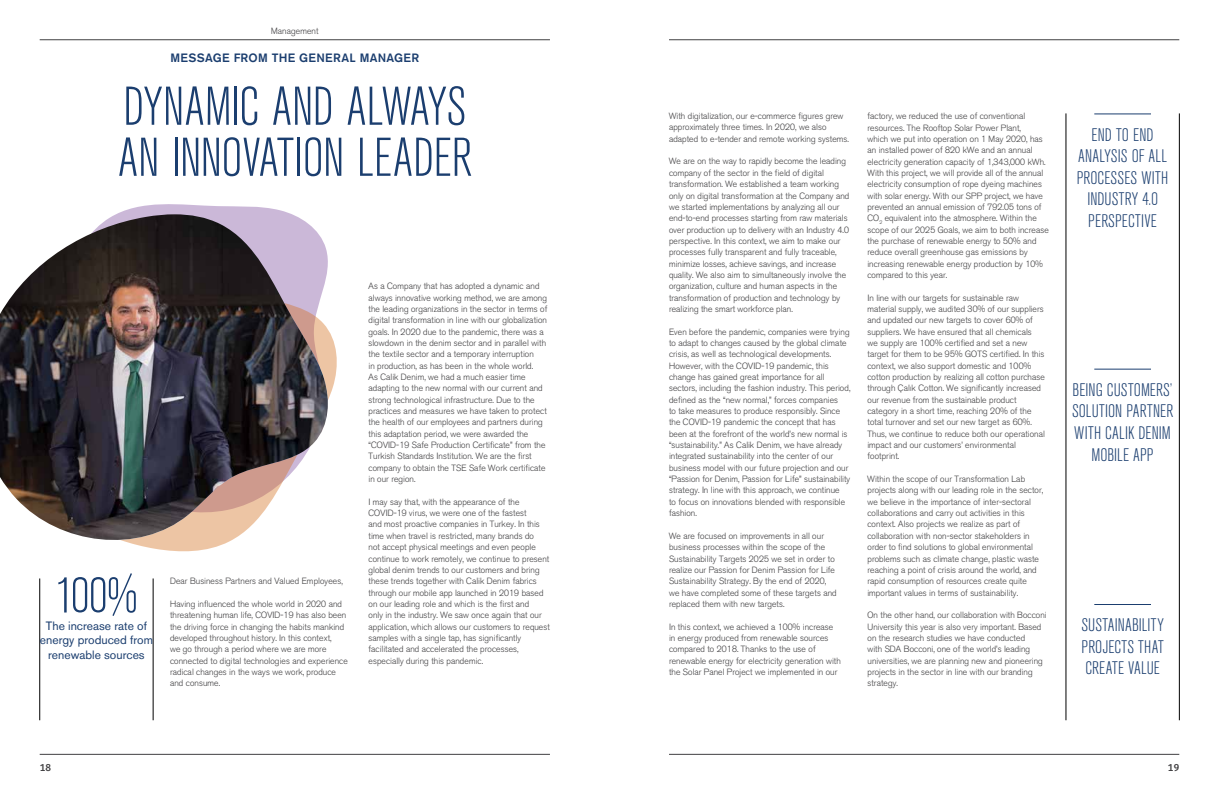
<style>
.page{position:relative;width:1219px;height:794px;background:#fff}
.page>*{position:absolute;margin:0;border:0;box-sizing:border-box;transform-origin:0 0}
.t1{font:300 condensed 54px/51px "Akzidenz Grotesk";letter-spacing:-.015em;color:#1b3e6f}
.t2{font:300 condensed 50px "Akzidenz Grotesk";color:#1b3e6f}
.t3{font:300 condensed 18px/21.6px "Akzidenz Grotesk";letter-spacing:.005em;color:#1b3e6f;text-align:center}
.t4{font:12px/14.4px "Akzidenz Grotesk Std";color:#1b3e6f;text-align:center}
.t5{font:500 12px "Akzidenz Grotesk Std";letter-spacing:.025em;color:#1b3e6f}
.t6{font:500 10px "Fira Sans";color:#414042}
.t7{font:300 9px/11.3px "Akzidenz Grotesk";color:#414042}
</style>
<div class="page">
<hr style="left:40px;top:40px;width:510px;height:1px;background:#414042">
<hr style="left:669px;top:40px;width:510px;height:1px;background:#414042">
<hr style="left:669px;top:754px;width:510px;height:1px;background:#414042">
<hr style="left:40px;top:754px;width:510px;height:1px;background:#414042">
<svg style="left:117px;top:204px;width:174px;height:10px;fill:#cbb8d8"></svg>
<hr style="left:1094px;top:604px;width:57px;height:1px;background:#1b3e6f">
<hr style="left:1094px;top:369px;width:57px;height:1px;background:#1b3e6f">
<hr style="left:1094px;top:113px;width:57px;height:1px;background:#1b3e6f">
<hr style="left:40px;top:578px;width:1px;height:142px;background:#000">
<hr style="left:153px;top:578px;width:1px;height:142px;background:#000">
<svg style="left:121px;top:331px;width:216px;height:221px"></svg>
<img style="left:0;top:214px;width:329px;height:326px">
<hr style="left:1066px;top:113px;width:1px;height:607px;background:#000">
<hr style="left:1179px;top:113px;width:1px;height:607px;background:#000">
<p class="t7" style="left:271px;top:25px;width:49px">Management</p>
<h3 class="t5" style="left:170px;top:51px;width:250px">MESSAGE FROM THE GENERAL MANAGER</h3>
<h1 class="t1" style="left:118px;top:82px;width:355px">DYNAMIC AND ALWAYS<br>AN INNOVATION LEADER</h1>
<h2 class="t2" style="left:56px;top:568px;width:83px">100%</h2>
<h3 class="t4" style="left:40px;top:618px;width:115px">The increase rate of energy produced from renewable sources</h3>
<p class="t7" style="left:170px;top:575px;width:174px">Dear Business Partners and Valued Employees,</p>
<p class="t7" style="left:170px;top:598px;width:179px">Having influenced the whole world in 2020 and threatening human life, COVID-19 has also been the driving force in changing the habits mankind developed throughout history. In this context,<br>we go through a period where we are more connected to digital technologies and experience radical changes in the ways we work, produce and consume.</p>
<p class="t7" style="left:369px;top:280px;width:180px">As a Company that has adopted a dynamic and always innovative working method, we are among the leading organizations in the sector in terms of digital transformation in line with our globalization goals. In 2020 due to the pandemic, there was a slowdown in the denim sector and in parallel with the textile sector and a temporary interruption<br>in production, as has been in the whole world.<br>As Calik Denim, we had a much easier time adapting to the new normal with our current and strong technological infrastructure. Due to the practices and measures we have taken to protect the health of our employees and partners during this adaptation period, we were awarded the “COVID-19 Safe Production Certificate” from the Turkish Standards Institution. We are the first company to obtain the TSE Safe Work certificate in our region.</p>
<p class="t7" style="left:369px;top:496px;width:183px">I may say that, with the appearance of the COVID-19 virus, we were one of the fastest<br>and most proactive companies in Turkey. In this time when travel is restricted, many brands do<br>not accept physical meetings and even people continue to work remotely, we continue to present global denim trends to our customers and bring these trends together with Calik Denim fabrics through our mobile app launched in 2019 based on our leading role and which is the first and<br>only in the industry. We saw once again that our application, which allows our customers to request samples with a single tap, has significantly facilitated and accelerated the processes, especially during this pandemic.</p>
<p class="t6" style="left:40px;top:760px;width:13px">18</p>
<p class="t7" style="left:669px;top:110px;width:182px">With digitalization, our e-commerce figures grew approximately three times. In 2020, we also adapted to e-tender and remote working systems.</p>
<p class="t7" style="left:669px;top:156px;width:182px">We are on the way to rapidly become the leading company of the sector in the field of digital transformation. We established a team working only on digital transformation at the Company and we started implementations by analyzing all our end-to-end processes starting from raw materials over production up to delivery with an Industry 4.0 perspective. In this context, we aim to make our processes fully transparent and fully traceable, minimize losses, achieve savings, and increase quality. We also aim to simultaneously involve the organization, culture and human aspects in the transformation of production and technology by realizing the smart workforce plan.</p>
<p class="t7" style="left:669px;top:326px;width:183px">Even before the pandemic, companies were trying to adapt to changes caused by the global climate crisis, as well as technological developments.<br>However, with the COVID-19 pandemic, this change has gained great importance for all sectors, including the fashion industry. This period, defined as the “new normal,” forces companies<br>to take measures to produce responsibly. Since the COVID-19 pandemic the concept that has been at the forefront of the world’s new normal is “sustainability.” As Calik Denim, we have already integrated sustainability into the center of our business model with our future projection and our “Passion for Denim, Passion for Life” sustainability strategy. In line with this approach, we continue<br>to focus on innovations blended with responsible fashion.</p>
<p class="t7" style="left:669px;top:530px;width:169px">We are focused on improvements in all our business processes within the scope of the Sustainability Targets 2025 we set in order to realize our Passion for Denim Passion for Life Sustainability Strategy. By the end of 2020, we have completed some of these targets and replaced them with new targets.</p>
<p class="t7" style="left:669px;top:621px;width:174px">In this context, we achieved a 100% increase in energy produced from renewable sources compared to 2018. Thanks to the use of renewable energy for electricity generation with the Solar Panel Project we implemented in our</p>
<p class="t7" style="left:867px;top:110px;width:183px">factory, we reduced the use of conventional resources. The Rooftop Solar Power Plant,<br>which we put into operation on 1 May 2020, has an installed power of 820 kWe and an annual electricity generation capacity of 1,343,000 kWh.<br>With this project, we will provide all of the annual electricity consumption of rope dyeing machines with solar energy. With our SPP project, we have prevented an annual emission of 792.05 tons of CO<sub>2</sub> equivalent into the atmosphere. Within the scope of our 2025 Goals, we aim to both increase the purchase of renewable energy to 50% and reduce overall greenhouse gas emissions by increasing renewable energy production by 10% compared to this year.</p>
<p class="t7" style="left:867px;top:292px;width:179px">In line with our targets for sustainable raw material supply, we audited 30% of our suppliers and updated our new targets to cover 60% of suppliers. We have ensured that all chemicals<br>we supply are 100% certified and set a new target for them to be 95% GOTS certified. In this context, we also support domestic and 100% cotton production by realizing all cotton purchase through Çalık Cotton. We significantly increased our revenue from the sustainable product category in a short time, reaching 20% of the total turnover and set our new target as 60%.<br>Thus, we continue to reduce both our operational impact and our customers’ environmental footprint.</p>
<p class="t7" style="left:867px;top:473px;width:177px">Within the scope of our Transformation Lab projects along with our leading role in the sector, we believe in the importance of inter-sectoral collaborations and carry out activities in this context. Also projects we realize as part of collaboration with non-sector stakeholders in order to find solutions to global environmental problems such as climate change, plastic waste reaching a point of crisis around the world, and rapid consumption of resources create quite important values in terms of sustainability.</p>
<p class="t7" style="left:867px;top:609px;width:181px">On the other hand, our collaboration with Bocconi University this year is also very important. Based on the research studies we have conducted<br>with SDA Bocconi, one of the world’s leading universities, we are planning new and pioneering projects in the sector in line with our branding strategy.</p>
<h3 class="t3" style="left:1081px;top:614px;width:84px;text-align:justify">SUSTAINABILITY PROJECTS THAT CREATE VALUE</h3>
<h3 class="t3" style="left:1077px;top:124px;width:93px">END TO END<br>ANALYSIS OF ALL<br>PROCESSES WITH<br>INDUSTRY 4.0<br>PERSPECTIVE</h3>
<h3 class="t3" style="left:1072px;top:379px;width:103px">BEING CUSTOMERS’<br>SOLUTION PARTNER<br>WITH CALIK DENIM<br>MOBILE APP</h3>
<p class="t6" style="left:1168px;top:760px;width:13px">19</p>
</div>
